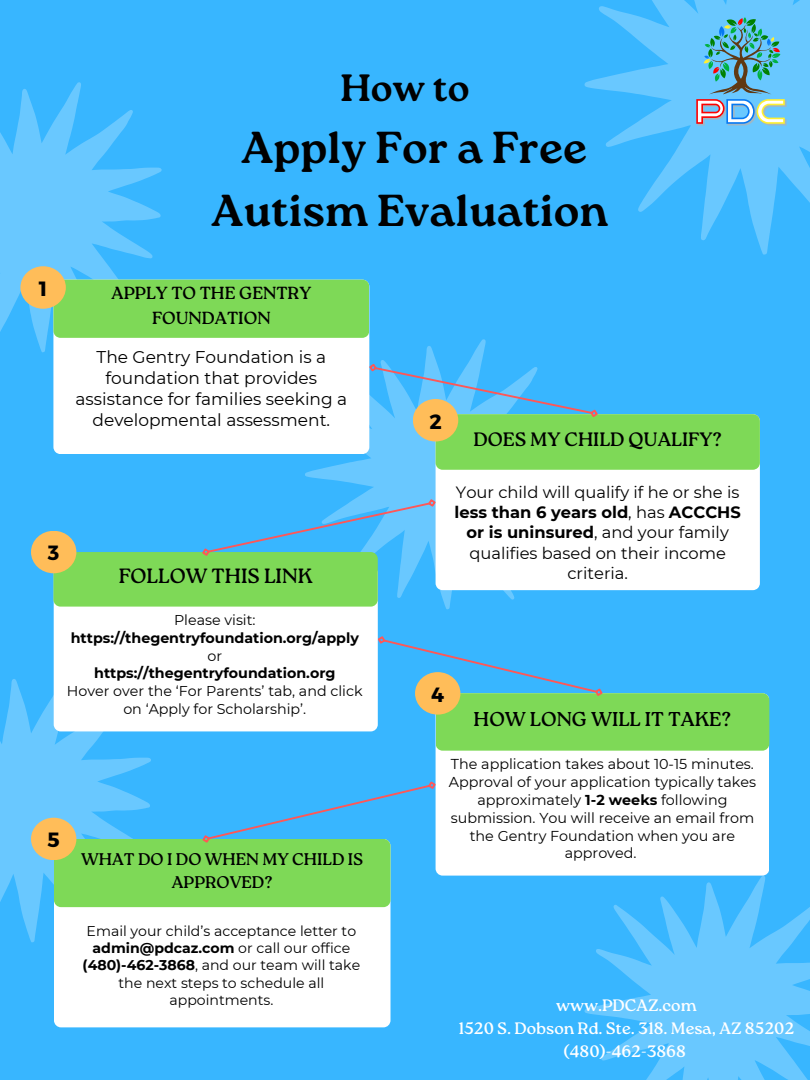
<style>
.page{position:relative;width:810px;height:1080px;background:#38b6ff}
.page>*{position:absolute;margin:0;border:0;box-sizing:border-box;transform-origin:0 0}
.t1{font:700 44.69px/62.3px "Roca One";color:#000;text-align:center}
.t2{font:700 38px "Roca One";color:#000}
.t3{font:20.62px "Roca One";color:#000}
.t4{font:700 20.62px "Montserrat";color:#000}
.t5{font:20px "Roca One";color:#000}
.t6{font:19.38px "Roca One";color:#000}
.t7{font:17.5px/24.4px "Roca One";color:#000;text-align:center}
.t8{font:17px/21.1px "Montserrat";color:#000;text-align:center}
.t9{font:16.88px/23.4px "Roca One";color:#000;text-align:center}
.t10{font:16.56px/23px "Roca One";color:#fff;text-align:center}
.t11{font:16.31px/20.1px "Montserrat";color:#000;text-align:center}
.t12{font:14.31px/17.8px "Montserrat";color:#000;text-align:center}
.t13{font:700 14.25px/17.8px "Montserrat";color:#000;text-align:center}
.t14{font:14.25px/17.8px "Montserrat";color:#000;text-align:center}
.t15{font:14.12px/17.4px "Montserrat";color:#000;text-align:center}
.s1{font-weight:400}
.s2{font-weight:700}
</style>
<div class="page">
<svg style="left:585px;top:0;width:225px;height:255px"></svg>
<svg style="left:0;top:82px;width:161px;height:270px;fill:#69c8ff"></svg>
<div style="left:53px;top:338px;width:316px;height:116px;background:#fff"></div>
<div style="left:53px;top:280px;width:316px;height:58px;background:#7ed957"></div>
<div style="left:20px;top:266px;width:46px;height:43px;background:#ffbd59;border-radius:50%"></div>
<svg style="left:305px;top:339px;width:261px;height:270px"></svg>
<div style="left:436px;top:470px;width:324px;height:120px;background:#fff"></div>
<svg style="left:0;top:672px;width:151px;height:270px;fill:#69c8ff"></svg>
<div style="left:54px;top:566px;width:324px;height:165px;background:#fff;border-radius:7px"></div>
<div style="left:53px;top:552px;width:325px;height:55px;background:#7ed957;border-radius:7px"></div>
<div style="left:436px;top:693px;width:333px;height:183px;background:#fff;border-radius:7px"></div>
<div style="left:436px;top:693px;width:333px;height:58px;background:#7ed957;border-radius:7px"></div>
<div style="left:54px;top:839px;width:336px;height:188px;background:#fff;border-radius:7px"></div>
<div style="left:54px;top:839px;width:336px;height:68px;background:#7ed957;border-radius:7px"></div>
<div style="left:31px;top:531px;width:45px;height:42px;background:#ffbd59;border-radius:50%"></div>
<div style="left:415px;top:672px;width:45px;height:43px;background:#ffbd59;border-radius:50%"></div>
<div style="left:31px;top:818px;width:45px;height:42px;background:#ffbd59;border-radius:50%"></div>
<svg style="left:367px;top:361px;width:393px;height:109px"></svg>
<svg style="left:202px;top:496px;width:236px;height:63px"></svg>
<svg style="left:377px;top:633px;width:228px;height:66px"></svg>
<svg style="left:202px;top:779px;width:234px;height:67px"></svg>
<svg style="left:585px;top:876px;width:225px;height:204px;fill:#69c8ff"></svg>
<svg style="left:696px;top:17px;width:90px;height:108px"></svg>
<p class="t2" style="left:340px;top:65px;width:131px">How to</p>
<h5 class="t1" style="left:211px;top:117px;width:398px">Apply For a Free<br>Autism Evaluation</h5>
<h2 class="t4" style="left:39px;top:275px;width:10px">1</h2>
<p class="t7" style="left:111px;top:281px;width:201px">APPLY TO THE GENTRY<br>FOUNDATION</p>
<p class="t8" style="left:76px;top:346px;width:273px">The Gentry Foundation is a foundation that provides assistance for families seeking a developmental assessment.</p>
<p class="t4" style="left:48px;top:540px;width:13px">3</p>
<p class="t3" style="left:119px;top:564px;width:195px">FOLLOW THIS LINK</p>
<p class="t13" style="left:71px;top:611px;width:290px"><span class="s1">Please visit: </span>https://thegentryfoundation.org/apply</p>
<p class="t14" style="left:208px;top:647px;width:16px">or</p>
<p class="t13" style="left:94px;top:664px;width:243px">https://thegentryfoundation.org</p>
<p class="t14" style="left:67px;top:682px;width:297px">Hover over the ‘For Parents’ tab, and click on ‘Apply for Scholarship’.</p>
<h3 class="t4" style="left:48px;top:826px;width:14px">5</h3>
<h4 class="t9" style="left:81px;top:847px;width:284px">WHAT DO I DO WHEN MY CHILD IS<br>APPROVED?</h4>
<p class="t15" style="left:83px;top:922px;width:279px">Email your child’s acceptance letter to <span class="s2">admin@pdcaz.com</span> or call our office <span class="s2">(480)-462-3868</span>, and our team will take the next steps to schedule all appointments.</p>
<h5 class="t4" style="left:429px;top:408px;width:14px">2</h5>
<p class="t6" style="left:473px;top:428px;width:250px">DOES MY CHILD QUALIFY?</p>
<h3 class="t11" style="left:455px;top:482px;width:288px">Your child will qualify if he or she is <span class="s2">less than 6 years old</span>, has <span class="s2">ACCCHS or is uninsured</span>, and your family qualifies based on their income criteria.</h3>
<p class="t4" style="left:431px;top:681px;width:15px">4</p>
<h1 class="t5" style="left:474px;top:707px;width:259px">HOW LONG WILL IT TAKE?</h1>
<p class="t12" style="left:449px;top:755px;width:309px">The application takes about 10-15 minutes.<br>Approval of your application typically takes approximately <span class="s2">1-2 weeks</span> following submission. You will receive an email from the Gentry Foundation when you are approved.</p>
<p class="t10" style="left:458px;top:994px;width:338px">www.PDCAZ.com<br>1520 S. Dobson Rd. Ste. 318. Mesa, AZ 85202 (480)-462-3868</p>
</div>
